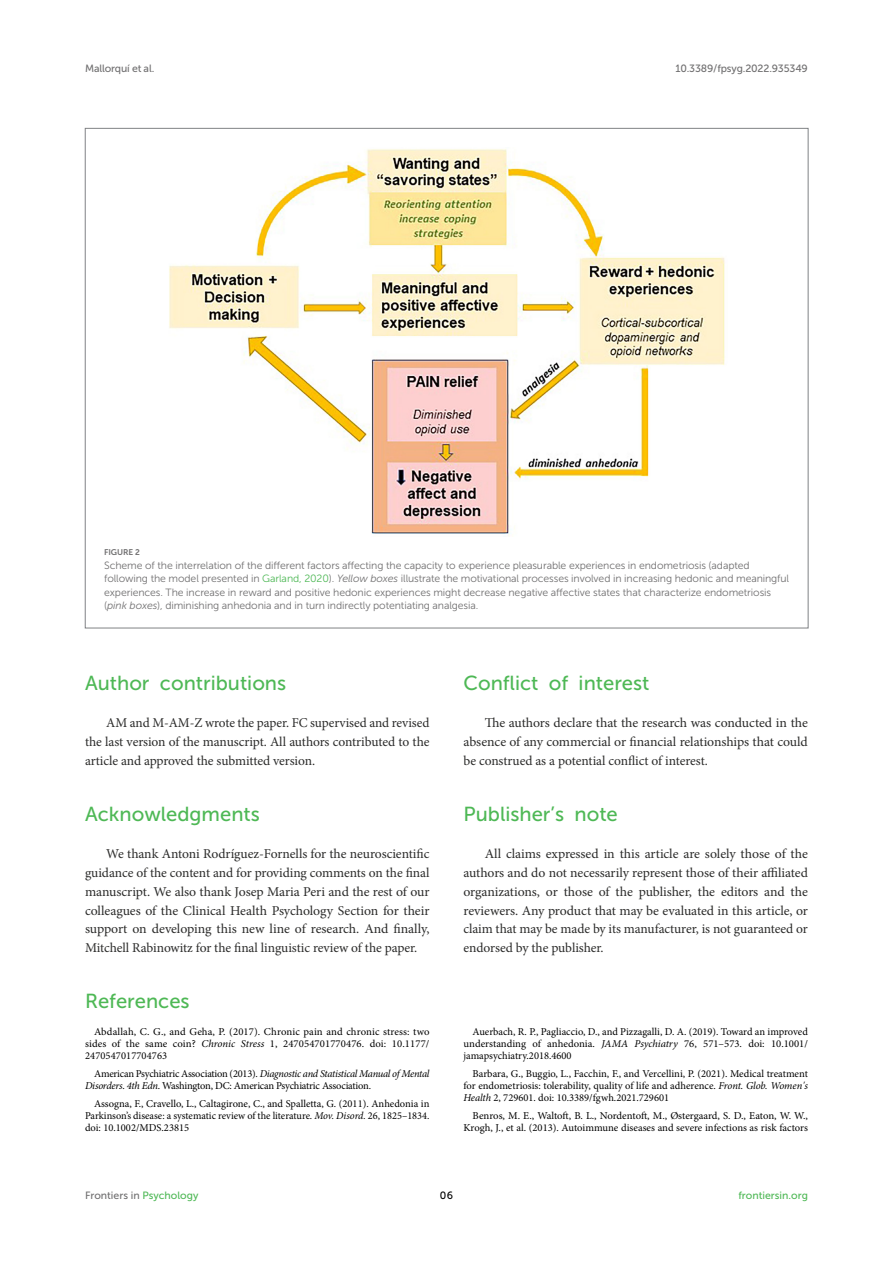
<style>
.page{position:relative;width:893px;height:1263px;background:#fff}
.page>*{position:absolute;margin:0;border:0;box-sizing:border-box;transform-origin:0 0}
.HEAD_1{font:20.25px "Museo Sans 500";color:#4eb855}
.REF_HD{font:20.25px "Museo Sans 500";color:#4eb855}
.TEXT_FLUSH{font:13.5px/18.8px "Minion Pro";letter-spacing:-.01em;color:#2b2b2a;text-align:justify}
.REF{font:10.5px/12px "Minion Pro";color:#000;text-align:justify}
.FIG_LEG{font:10.5px/13.5px "Museo Sans 300";letter-spacing:-.01em;color:#706f70}
.REF-2{font:10.5px/12px "Minion Pro";letter-spacing:-.02em;color:#000}
.t1{font:10.5px "Museo Sans 500";letter-spacing:-.015em;color:#706f70}
.t2{font:10.5px "Museo Sans 500";color:#4eb855}
.t3{font:10.5px "Museo Sans 500";color:#000}
.FIG_HD{font:8.25px "Museo Sans 700";letter-spacing:-.01em;color:#706f70}
.s1{color:#4eb855}
.s2{font-style:italic}
</style>
<div class="page">
<img style="left:169px;top:149px;width:556px;height:387px">
<p class="t1" style="left:85px;top:63px;width:71px">Mallorquí et al.</p>
<p class="t1" style="left:675px;top:63px;width:134px">10.3389/fpsyg.2022.935349</p>
<p class="FIG_HD" style="left:104px;top:548px;width:37px">FIGURE 2</p>
<p class="FIG_LEG" style="left:104px;top:558px;width:686px">Scheme of the interrelation of the different factors affecting the capacity to experience pleasurable experiences in endometriosis (adapted following the model presented in <span class="s1">Garland, 2020</span>). <span class="s2">Yellow boxes</span> illustrate the motivational processes involved in increasing hedonic and meaningful experiences. The increase in reward and positive hedonic experiences might decrease negative affective states that characterize endometriosis (<span class="s2">pink boxes</span>), diminishing anhedonia and in turn indirectly potentiating analgesia.</p>
<p class="HEAD_1" style="left:85px;top:671px;width:203px">Author contributions</p>
<p class="TEXT_FLUSH" style="left:85px;top:713px;width:346px;text-indent:21px">AM and M-AM-Z wrote the paper. FC supervised and revised the last version of the manuscript. All authors contributed to the article and approved the submitted version.</p>
<p class="HEAD_1" style="left:85px;top:803px;width:176px">Acknowledgments</p>
<p class="TEXT_FLUSH" style="left:85px;top:845px;width:346px;text-indent:21px">We thank Antoni Rodríguez-Fornells for the neuroscientific guidance of the content and for providing comments on the final manuscript. We also thank Josep Maria Peri and the rest of our colleagues of the Clinical Health Psychology Section for their support on developing this new line of research. And finally, Mitchell Rabinowitz for the final linguistic review of the paper.</p>
<p class="REF_HD" style="left:85px;top:990px;width:106px">References</p>
<p class="REF" style="left:85px;top:1026px;width:346px;text-indent:9px">Abdallah, C. G., and Geha, P. (2017). Chronic pain and chronic stress: two sides of the same coin? <span class="s2">Chronic Stress</span> 1, 247054701770476. doi: 10.1177/ 2470547017704763</p>
<p class="REF-2" style="left:85px;top:1068px;width:346px;text-indent:9px">American Psychiatric Association (2013). <span class="s2">Diagnostic and Statistical Manual of Mental<br>Disorders</span>. <span class="s2">4th Edn</span>. Washington, DC: American Psychiatric Association.</p>
<p class="REF" style="left:85px;top:1098px;width:346px;text-indent:9px">Assogna, F., Cravello, L., Caltagirone, C., and Spalletta, G. (2011). Anhedonia in Parkinson’s disease: a systematic review of the literature. <span class="s2">Mov. Disord.</span> 26, 1825–1834. doi: 10.1002/MDS.23815</p>
<p class="HEAD_1" style="left:463px;top:671px;width:187px">Conflict of interest</p>
<p class="TEXT_FLUSH" style="left:463px;top:713px;width:346px;text-indent:21px">The authors declare that the research was conducted in the absence of any commercial or financial relationships that could be construed as a potential conflict of interest.</p>
<p class="HEAD_1" style="left:463px;top:803px;width:156px">Publisher’s note</p>
<p class="TEXT_FLUSH" style="left:463px;top:845px;width:346px;text-indent:21px">All claims expressed in this article are solely those of the authors and do not necessarily represent those of their affiliated organizations, or those of the publisher, the editors and the reviewers. Any product that may be evaluated in this article, or claim that may be made by its manufacturer, is not guaranteed or endorsed by the publisher.</p>
<p class="REF" style="left:463px;top:1026px;width:346px;text-indent:9px">Auerbach, R. P., Pagliaccio, D., and Pizzagalli, D. A. (2019). Toward an improved understanding of anhedonia. <span class="s2">JAMA Psychiatry</span> 76, 571–573. doi: 10.1001/ jamapsychiatry.2018.4600</p>
<p class="REF" style="left:463px;top:1068px;width:346px;text-indent:9px">Barbara, G., Buggio, L., Facchin, F., and Vercellini, P. (2021). Medical treatment for endometriosis: tolerability, quality of life and adherence. <span class="s2">Front. Glob. Women's Health</span> 2, 729601. doi: 10.3389/fgwh.2021.729601</p>
<p class="REF" style="left:463px;top:1110px;width:346px;text-align:right">Benros, M. E., Waltoft, B. L., Nordentoft, M., Østergaard, S. D., Eaton, W. W.,<br>Krogh, J., et al. (2013). Autoimmune diseases and severe infections as risk factors</p>
<p class="t1" style="left:85px;top:1190px;width:115px">Frontiers in <span class="s1">Psychology</span></p>
<p class="t3" style="left:440px;top:1190px;width:15px">06</p>
<p class="t2" style="left:738px;top:1190px;width:71px">frontiersin.org</p>
</div>
